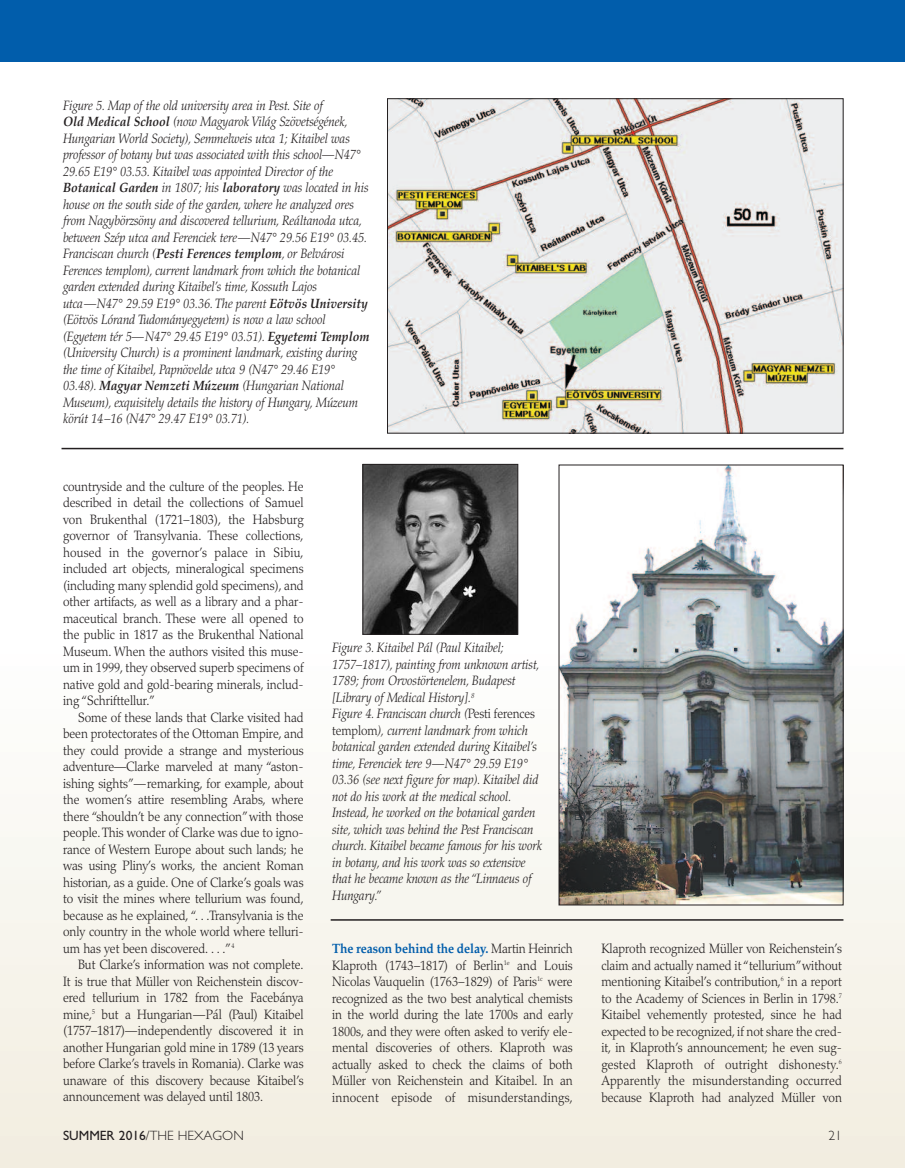
<style>
.page{position:relative;width:905px;height:1168px;background:#fff}
.page>*{position:absolute;margin:0;border:0;box-sizing:border-box;transform-origin:0 0}
.t1{font:300 13.5px/16.5px "Palatino";letter-spacing:-.005em;color:#231f20;text-align:justify;scale:.9 1}
.t2{font:italic 300 13.5px/16.5px "Palatino";letter-spacing:-.005em;color:#231f20;scale:.9 1}
.t3{font:13.5px "Palatino Bold Italic Os F";letter-spacing:-.005em;color:#231f20;scale:.9 1}
.t4{font:13.5px "Palatino Bold Os F";letter-spacing:-.01em;color:#015dab;scale:.9 1}
.t5{font:300 13.5px "Gill Sans";color:#231f20}
.s1{font-family:"Palatino Bold Italic Os F";font-weight:400;font-style:normal}
.s2{font-family:"Palatino";font-weight:300;font-style:italic}
.s3{font-style:normal}
.s4{font-family:"Palatino";font-weight:300;color:#231f20}
.s5{font-weight:400}
</style>
<div class="page">
<div style="left:0;top:648px;width:904px;height:520px;background:linear-gradient(to bottom,#fefefe,#f2ede0)"></div>
<div style="left:0;top:0;width:904px;height:62px;background:#015dab"></div>
<img style="left:560px;top:467px;width:281px;height:436px">
<div style="left:558px;top:465px;width:285px;height:440px;border:1px solid #231f20"></div>
<img style="left:364px;top:466px;width:152px;height:167px">
<div style="left:362px;top:464px;width:156px;height:171px;border:1px solid #231f20"></div>
<img style="left:389px;top:100px;width:452px;height:331px">
<div style="left:387px;top:98px;width:456px;height:335px;border:1px solid #231f20"></div>
<hr style="left:62px;top:448px;width:781px;height:1px;background:#231f20">
<hr style="left:330px;top:919px;width:513px;height:2px;background:#231f20">
<p class="t2" style="left:63px;top:98px;width:332px">Figure 5. Map of the old university area in Pest. Site of<br><span class="s1">Old Medical School</span> (now Magyarok Világ Szövetségének, Hungarian World Society), Semmelweis utca 1; Kitaibel was professor of botany but was associated with this school—N47° 29.65 E19° 03.53. Kitaibel was appointed Director of the</p>
<p class="t3" style="left:63px;top:182px;width:341px">Botanical Garden <span class="s2">in 1807; his</span> laboratory <span class="s2">was located in his</span></p>
<p class="t2" style="left:63px;top:197px;width:342px">house on the south side of the garden, where he analyzed ores from Nagybörzsöny and discovered tellurium, Reáltanoda utca, between Szép utca and Ferenciek tere—N47° 29.56 E19° 03.45.<br>Franciscan church (<span class="s1">Pesti Ferences templom</span>, or Belvárosi Ferences templom), current landmark from which the botanical garden extended during Kitaibel’s time, Kossuth Lajos utca—N47° 29.59 E19° 03.36. The parent <span class="s1">Eötvös University </span>(Eötvös Lórand Tudományegyetem) is now a law school (Egyetem tér 5—N47° 29.45 E19° 03.51). <span class="s1">Egyetemi Templom </span>(University Church) is a prominent landmark, existing during the time of Kitaibel, Papnövelde utca 9 (N47° 29.46 E19° 03.48). <span class="s1">Magyar Nemzeti Múzeum</span> (Hungarian National Museum), exquisitely details the history of Hungary, Múzeum körút 14–16 (N47° 29.47 E19° 03.71).</p>
<p class="t1" style="left:63px;top:479px;width:269px">countryside and the culture of the peoples. He described in detail the collections of Samuel von Brukenthal (1721–1803), the Habsburg governor of Transylvania. These collections, housed in the governor’s palace in Sibiu, included art objects, mineralogical specimens (including many splendid gold specimens), and other artifacts, as well as a library and a phar&shy;maceutical branch. These were all opened to the public in 1817 as the Brukenthal National Museum. When the authors visited this muse&shy;um in 1999, they observed superb specimens of native gold and gold-bearing minerals, includ&shy;ing “Schrifttellur.”</p>
<p class="t1" style="left:63px;top:710px;width:269px;text-indent:15px">Some of these lands that Clarke visited had been protectorates of the Ottoman Empire, and they could provide a strange and mysterious adventure—Clarke marveled at many “aston&shy;ishing sights”—remarking, for example, about the women’s attire resembling Arabs, where there “shouldn’t be any connection” with those people. This wonder of Clarke was due to igno&shy;rance of Western Europe about such lands; he was using Pliny’s works, the ancient Roman historian, as a guide. One of Clarke’s goals was to visit the mines where tellurium was found, because as he explained, “. . .Transylvania is the only country in the whole world where telluri&shy;um has yet been discovered. . . .”<sup>4</sup></p>
<p class="t1" style="left:63px;top:958px;width:269px;text-indent:15px">But Clarke’s information was not complete.<br>It is true that Müller von Reichenstein discov&shy;ered tellurium in 1782 from the Facebánya mine,<sup>5</sup> but a Hungarian—Pál (Paul) Kitaibel (1757–1817)—independently discovered it in another Hungarian gold mine in 1789 (13 years before Clarke’s travels in Romania). Clarke was unaware of this discovery because Kitaibel’s announcement was delayed until 1803.</p>
<p class="t2" style="left:332px;top:641px;width:235px">Figure 3. Kitaibel Pál (Paul Kitaibel; 1757–1817), painting from unknown artist, 1789; from Orvostörtenelem, Budapest [Library of Medical History].<sup>8<br></sup>Figure 4. Franciscan church (<span class="s3">Pesti ferences templom</span>), current landmark from which botanical garden extended during Kitaibel’s time, Ferenciek tere 9—N47° 29.59 E19° 03.36 (see next figure for map). Kitaibel did not do his work at the medical school.<br>Instead, he worked on the botanical garden site, which was behind the Pest Franciscan church. Kitaibel became famous for his work in botany, and his work was so extensive that he became known as the “Linnaeus of Hungary.”</p>
<p class="t4" style="left:332px;top:943px;width:269px">The reason behind the delay. <span class="s4">Martin Heinrich</span></p>
<p class="t1" style="left:332px;top:958px;width:269px">Klaproth (1743–1817) of Berlin<sup>1e</sup> and Louis Nicolas Vauquelin (1763–1829) of Paris<sup>1c</sup> were recognized as the two best analytical chemists in the world during the late 1700s and early 1800s, and they were often asked to verify ele&shy;mental discoveries of others. Klaproth was actually asked to check the claims of both Müller von Reichenstein and Kitaibel. In an innocent episode of misunderstandings,</p>
<p class="t1" style="left:601px;top:942px;width:269px">Klaproth recognized Müller von Reichenstein’s claim and actually named it “tellurium”without mentioning Kitaibel’s contribution,<sup>6</sup> in a report to the Academy of Sciences in Berlin in 1798.<sup>7<br></sup>Kitaibel vehemently protested, since he had expected to be recognized, if not share the cred&shy;it, in Klaproth’s announcement; he even sug&shy;gested Klaproth of outright dishonesty.<sup>6<br></sup>Apparently the misunderstanding occurred because Klaproth had analyzed Müller von</p>
<p class="t5" style="left:63px;top:1128px;width:182px"><span class="s5">SUMMER 2016</span>/THE HEXAGON</p>
<p class="t5" style="left:828px;top:1128px;width:15px">21</p>
</div>
